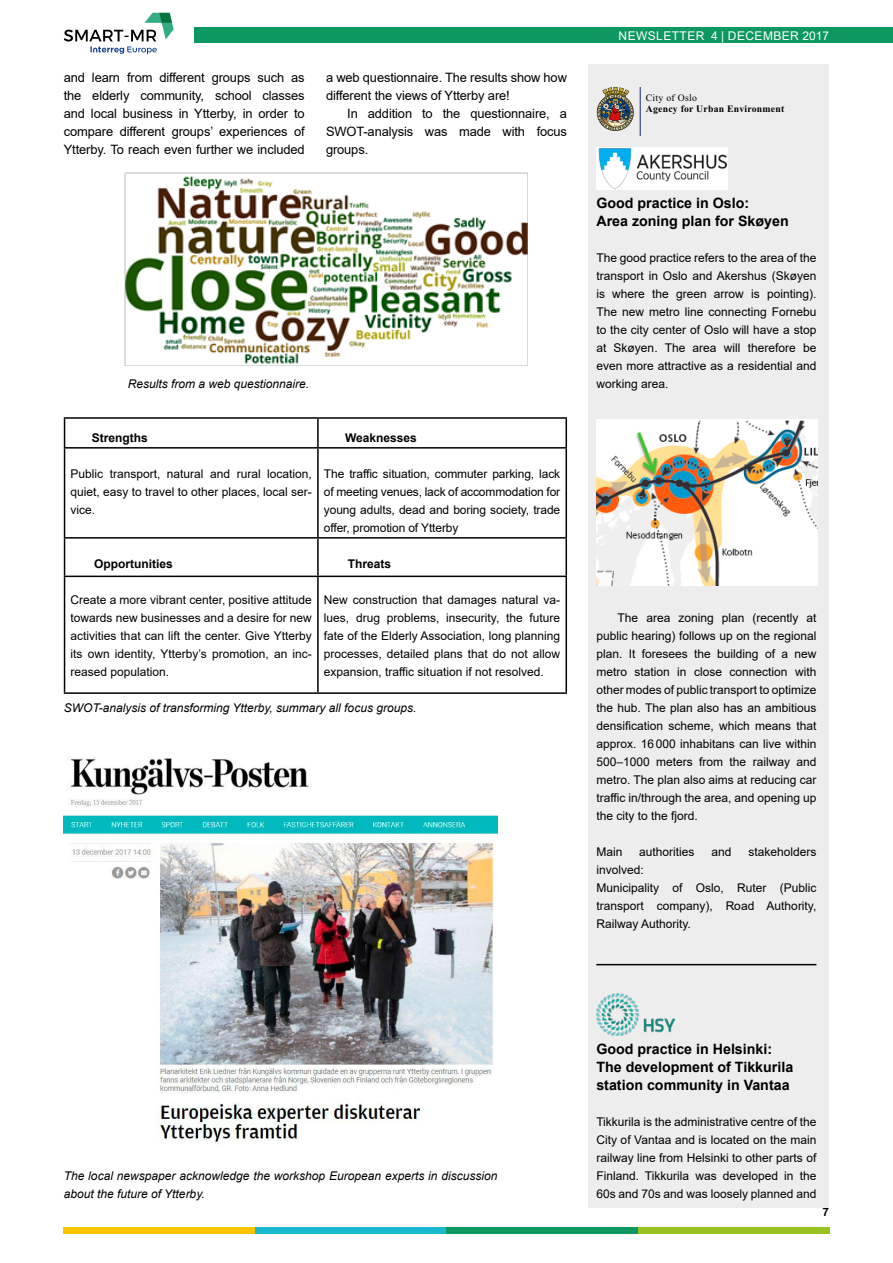
<style>
.page{position:relative;width:893px;height:1263px;background:#fff}
.page>*{position:absolute;margin:0;border:0;box-sizing:border-box;transform-origin:0 0}
.t1{font:700 14.25px/18px "Arial";color:#000}
.t2{font:12.9px/18px "Arial";letter-spacing:-.01em;color:#000;text-align:justify}
.t3{font:12px/18px "Arial";color:#000;text-align:justify}
.t4{font:italic 12px/18px "Arial";color:#000}
.t5{font:700 12px "Arial";color:#000}
.t6{font:12px "Arial";letter-spacing:.035em;color:#fff}
.t7{font:700 9.75px "Times New Roman";letter-spacing:.02em;color:#000}
.t8{font:9.75px "Times New Roman";letter-spacing:.03em;color:#000}
</style>
<div class="page">
<div style="left:64px;top:1227px;width:191px;height:7px;background:#fdc500"></div>
<div style="left:255px;top:1227px;width:191px;height:7px;background:#18b8cf"></div>
<div style="left:446px;top:1227px;width:192px;height:7px;background:#0d9861"></div>
<div style="left:638px;top:1227px;width:191px;height:7px;background:#97c21f"></div>
<div style="left:588px;top:64px;width:241px;height:1143px;background:#ededed"></div>
<img style="left:124px;top:172px;width:404px;height:193px">
<hr style="left:64px;top:417px;width:254px;height:2px;background:#000">
<svg style="left:64px;top:419px;width:1px;height:28px"></svg>
<hr style="left:318px;top:417px;width:249px;height:2px;background:#000">
<hr style="left:317px;top:419px;width:2px;height:28px;background:#000">
<hr style="left:565px;top:419px;width:2px;height:28px;background:#000">
<hr style="left:64px;top:447px;width:254px;height:2px;background:#000">
<hr style="left:64px;top:449px;width:1px;height:88px;background:#000">
<hr style="left:318px;top:447px;width:249px;height:2px;background:#000">
<hr style="left:317px;top:449px;width:2px;height:88px;background:#000">
<hr style="left:565px;top:449px;width:2px;height:88px;background:#000">
<hr style="left:64px;top:537px;width:254px;height:2px;background:#000">
<hr style="left:64px;top:539px;width:1px;height:37px;background:#000">
<hr style="left:318px;top:537px;width:249px;height:2px;background:#000">
<hr style="left:317px;top:539px;width:2px;height:37px;background:#000">
<hr style="left:565px;top:539px;width:2px;height:37px;background:#000">
<hr style="left:64px;top:576px;width:254px;height:1px;background:#000">
<hr style="left:64px;top:577px;width:1px;height:115px;background:#000">
<hr style="left:318px;top:576px;width:249px;height:1px;background:#000">
<hr style="left:317px;top:577px;width:2px;height:115px;background:#000">
<hr style="left:565px;top:577px;width:2px;height:115px;background:#000">
<hr style="left:64px;top:692px;width:254px;height:2px;background:#000">
<hr style="left:318px;top:692px;width:249px;height:2px;background:#000">
<hr style="left:596px;top:964px;width:220px;height:1px;background:#000">
<svg style="left:597px;top:87px;width:37px;height:44px"></svg>
<hr style="left:640px;top:87px;width:1px;height:49px;background:#19276b">
<img style="left:596px;top:147px;width:132px;height:43px">
<img style="left:596px;top:419px;width:221px;height:167px">
<img style="left:596px;top:993px;width:78px;height:43px">
<div style="left:195px;top:28px;width:698px;height:15px;background:#0d9861"></div>
<svg style="left:64px;top:13px;width:110px;height:41px"></svg>
<img style="left:64px;top:758px;width:433px;height:386px">
<p class="t2" style="left:64px;top:68px;width:242px">and learn from different groups such as the elderly community, school classes and local business in Ytterby, in order to compare different groups’ experiences of Ytterby. To reach even further we included</p>
<p class="t2" style="left:326px;top:68px;width:242px">a web questionnaire. The results show how different the views of Ytterby are!</p>
<p class="t2" style="left:326px;top:104px;width:242px;text-indent:21px">In addition to the questionnaire, a SWOT-analysis was made with focus groups.</p>
<p class="t4" style="left:128px;top:375px;width:183px">Results from a web questionnaire.</p>
<p class="t5" style="left:92px;top:429px;width:58px">Strengths</p>
<p class="t5" style="left:345px;top:429px;width:73px">Weaknesses</p>
<p class="t3" style="left:71px;top:464px;width:243px">Public transport, natural and rural location, quiet, easy to travel to other places, local ser&shy;vice.</p>
<p class="t3" style="left:324px;top:464px;width:238px">The traffic situation, commuter parking, lack of meeting venues, lack of accommodation for young adults, dead and boring society, trade offer, promotion of Ytterby</p>
<p class="t5" style="left:94px;top:555px;width:80px">Opportunities</p>
<p class="t5" style="left:348px;top:555px;width:45px">Threats</p>
<p class="t3" style="left:71px;top:590px;width:243px">Create a more vibrant center, positive attitude towards new businesses and a desire for new activities that can lift the center. Give Ytterby its own identity, Ytterby’s promotion, an inc&shy;reased population.</p>
<p class="t3" style="left:324px;top:590px;width:238px">New construction that damages natural va&shy;lues, drug problems, insecurity, the future fate of the Elderly Association, long planning processes, detailed plans that do not allow expansion, traffic situation if not resolved.</p>
<p class="t4" style="left:64px;top:699px;width:354px">SWOT-analysis of transforming Ytterby, summary all focus groups.</p>
<p class="t6" style="left:619px;top:28px;width:212px">NEWSLETTER 4 | DECEMBER 2017</p>
<p class="t8" style="left:646px;top:92px;width:53px">City of Oslo</p>
<p class="t7" style="left:646px;top:101px;width:140px">Agency for Urban Environment</p>
<p class="t1" style="left:596px;top:194px;width:194px">Good practice in Oslo:<br>Area zoning plan for Skøyen</p>
<p class="t3" style="left:596px;top:248px;width:222px">The good practice refers to the area of the transport in Oslo and Akershus (Skøyen is where the green arrow is pointing).<br>The new metro line connecting Fornebu to the city center of Oslo will have a stop at Skøyen. The area will therefore be even more attractive as a residential and working area.</p>
<p class="t3" style="left:596px;top:608px;width:222px;text-indent:21px">The area zoning plan (recently at public hearing) follows up on the regional plan. It foresees the building of a new metro station in close connection with other modes of public transport to optimize the hub. The plan also has an ambitious densification scheme, which means that approx. 16000 inhabitans can live within 500–1000 meters from the railway and metro. The plan also aims at reducing car traffic in/through the area, and opening up the city to the fjord.</p>
<p class="t3" style="left:596px;top:842px;width:28px">Main</p>
<p class="t3" style="left:639px;top:842px;width:57px">authorities</p>
<p class="t3" style="left:711px;top:842px;width:22px">and</p>
<p class="t3" style="left:748px;top:842px;width:70px">stakeholders</p>
<p class="t3" style="left:596px;top:860px;width:222px;text-align:left">involved:<br>Municipality of Oslo, Ruter (Public transport company), Road Authority,<br>Railway Authority.</p>
<p class="t4" style="left:64px;top:1167px;width:435px">The local newspaper acknowledge the workshop European experts in discussion about the future of Ytterby.</p>
<p class="t1" style="left:596px;top:1040px;width:198px">Good practice in Helsinki:<br>The development of Tikkurila station community in Vantaa</p>
<p class="t3" style="left:596px;top:1112px;width:222px">Tikkurila is the administrative centre of the City of Vantaa and is located on the main railway line from Helsinki to other parts of Finland. Tikkurila was developed in the 60s and 70s and was loosely planned and</p>
<p class="t5" style="left:822px;top:1203px;width:8px">7</p>
</div>
